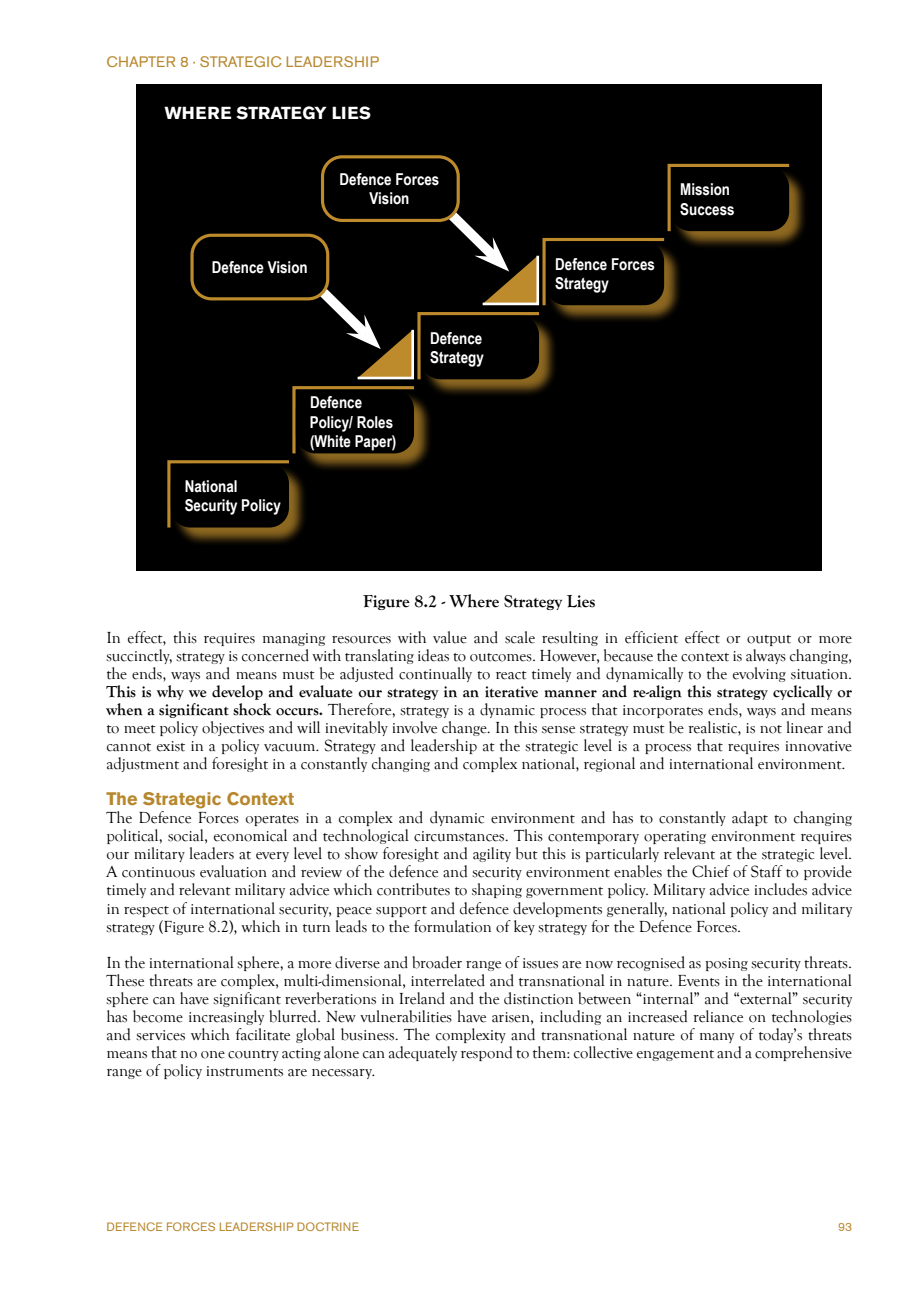
<style>
.page{position:relative;width:919px;height:1289px;background:#fff}
.page>*{position:absolute;margin:0;border:0;box-sizing:border-box;transform-origin:0 0}
.Main_Body_Text{font:700 18px "Goudy Old Style T";color:#000}
.Sub_Paragraph_Headin{font:700 18px "Akzidenz Grotesk BE";color:#b7872d}
.t1{font:700 17.25px "Akzidenz Grotesk BE";color:#fff}
.Main_Body_Text-2{font:16.5px/18px "Goudy Old Style T";color:#000;text-align:justify}
.t2{font:700 16.35px/19.6px "Arial Narrow";color:#fff}
.t3{font:15px "Akzidenz Grotesk BE";letter-spacing:.02em;color:#b7872d}
.t4{font:12px "Akzidenz Grotesk BE";letter-spacing:.02em;color:#b7872d}
.s1{font-weight:700}
</style>
<div class="page">
<div style="left:136px;top:85px;width:685px;height:486px;background:#000"></div>
<div style="left:171px;top:465px;width:137px;height:81px;background:#bd8b2c;opacity:.75"></div>
<div style="left:671px;top:168px;width:137px;height:82px;background:#bd8b2c;opacity:.75"></div>
<svg style="left:167px;top:159px;width:625px;height:371px"></svg>
<div style="left:322px;top:157px;width:136px;height:63px;background:#000;border-radius:20px"></div>
<div style="left:321px;top:155px;width:139px;height:67px;border:3px solid #bd8b2c;border-radius:20px"></div>
<p class="t3" style="left:106px;top:53px;width:23px">CHAPTER</p>
<p class="t3" style="left:180px;top:53px;width:200px">8 · STRATEGIC LEADERSHIP</p>
<p class="t1" style="left:165px;top:103px;width:208px">WHERE STRATEGY LIES</p>
<p class="t2" style="left:212px;top:256px;width:97px">Defence Vision</p>
<p class="t2" style="left:339px;top:168px;width:101px;text-align:center">Defence Forces<br>Vision</p>
<p class="t2" style="left:430px;top:327px;width:55px">Defence<br>Strategy</p>
<p class="t2" style="left:185px;top:475px;width:98px">National<br>Security Policy</p>
<p class="t2" style="left:310px;top:391px;width:88px">Defence<br>Policy/ Roles (White Paper)</p>
<p class="t2" style="left:555px;top:253px;width:101px">Defence Forces<br>Strategy</p>
<p class="t2" style="left:680px;top:179px;width:56px">Mission<br>Success</p>
<p class="Main_Body_Text" style="left:363px;top:591px;width:234px">Figure 8.2 - Where Strategy Lies</p>
<p class="Main_Body_Text-2" style="left:106px;top:629px;width:747px">In effect, this requires managing resources with value and scale resulting in efficient effect or output or more succinctly, strategy is concerned with translating ideas to outcomes. However, because the context is always changing, the ends, ways and means must be adjusted continually to react timely and dynamically to the evolving situation.<br><span class="s1">This is why we develop and evaluate our strategy in an iterative manner and re-align this strategy cyclically or when a significant shock occurs.</span> Therefore, strategy is a dynamic process that incorporates ends, ways and means to meet policy objectives and will inevitably involve change. In this sense strategy must be realistic, is not linear and cannot exist in a policy vacuum. Strategy and leadership at the strategic level is a process that requires innovative adjustment and foresight in a constantly changing and complex national, regional and international environment.</p>
<p class="Sub_Paragraph_Headin" style="left:106px;top:788px;width:189px">The Strategic Context</p>
<p class="Main_Body_Text-2" style="left:106px;top:809px;width:747px">The Defence Forces operates in a complex and dynamic environment and has to constantly adapt to changing political, social, economical and technological circumstances. This contemporary operating environment requires our military leaders at every level to show foresight and agility but this is particularly relevant at the strategic level.<br>A continuous evaluation and review of the defence and security environment enables the Chief of Staff to provide timely and relevant military advice which contributes to shaping government policy. Military advice includes advice in respect of international security, peace support and defence developments generally, national policy and military strategy (Figure 8.2), which in turn leads to the formulation of key strategy for the Defence Forces.</p>
<p class="Main_Body_Text-2" style="left:106px;top:953px;width:747px">In the international sphere, a more diverse and broader range of issues are now recognised as posing security threats.<br>These threats are complex, multi-dimensional, interrelated and transnational in nature. Events in the international sphere can have significant reverberations in Ireland and the distinction between “internal” and “external” security has become increasingly blurred. New vulnerabilities have arisen, including an increased reliance on technologies and services which facilitate global business. The complexity and transnational nature of many of today’s threats means that no one country acting alone can adequately respond to them: collective engagement and a comprehensive range of policy instruments are necessary.</p>
<p class="t4" style="left:106px;top:1219px;width:254px">DEFENCE FORCES LEADERSHIP DOCTRINE</p>
<p class="t4" style="left:838px;top:1219px;width:15px">93</p>
</div>
